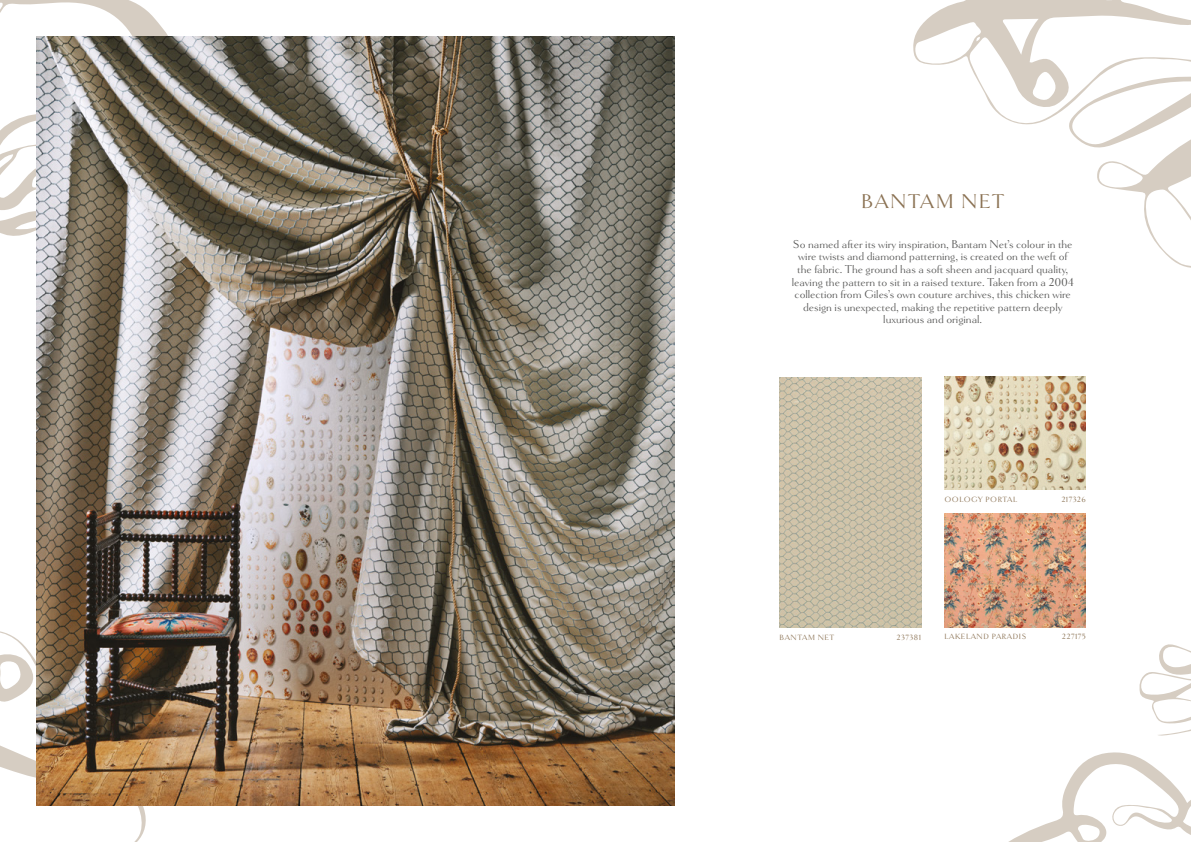
<style>
.page{position:relative;width:1191px;height:842px;background:#fff}
.page>*{position:absolute;margin:0;border:0;box-sizing:border-box;transform-origin:0 0}
.t1{font:21px "Goldenbook";letter-spacing:.07em;color:#8a7152}
.t2{font:12px/12.6px "Goldenbook";color:#575756;text-align:center}
.t3{font:8px "Goldenbook";letter-spacing:.07em;color:#8a7152}
</style>
<div class="page">
<svg style="left:0;top:0;width:168px;height:842px"></svg>
<svg style="left:0;top:661px;width:23px;height:29px"></svg>
<svg style="left:0;top:119px;width:36px;height:81px"></svg>
<svg style="left:0;top:0;width:5px;height:29px"></svg>
<svg style="left:926px;top:0;width:265px;height:180px"></svg>
<svg style="left:1070px;top:81px;width:121px;height:65px"></svg>
<svg style="left:1098px;top:162px;width:93px;height:106px"></svg>
<svg style="left:1002px;top:19px;width:36px;height:36px"></svg>
<svg style="left:1031px;top:71px;width:26px;height:30px"></svg>
<svg style="left:913px;top:20px;width:72px;height:48px"></svg>
<svg style="left:1008px;top:644px;width:183px;height:198px"></svg>
<img style="left:779px;top:377px;width:142px;height:251px">
<img style="left:944px;top:376px;width:141px;height:114px">
<img style="left:944px;top:513px;width:141px;height:115px">
<img style="left:36px;top:36px;width:639px;height:770px">
<h1 class="t1" style="left:861px;top:189px;width:145px">BANTAM NET</h1>
<p class="t2" style="left:792px;top:238px;width:283px">So named after its wiry inspiration, Bantam Net’s colour in the wire twists and diamond patterning, is created on the weft of the fabric. The ground has a soft sheen and jacquard quality, leaving the pattern to sit in a raised texture. Taken from a 2004 collection from Giles’s own couture archives, this chicken wire design is unexpected, making the repetitive pattern deeply luxurious and original.</p>
<p class="t3" style="left:944px;top:495px;width:74px">OOLOGY PORTAL</p>
<p class="t3" style="left:1061px;top:494px;width:26px">217326</p>
<p class="t3" style="left:896px;top:632px;width:26px">237381</p>
<p class="t3" style="left:1062px;top:631px;width:25px">227175</p>
<p class="t3" style="left:779px;top:633px;width:56px">BANTAM NET</p>
<p class="t3" style="left:944px;top:632px;width:83px">LAKELAND PARADIS</p>
</div>
